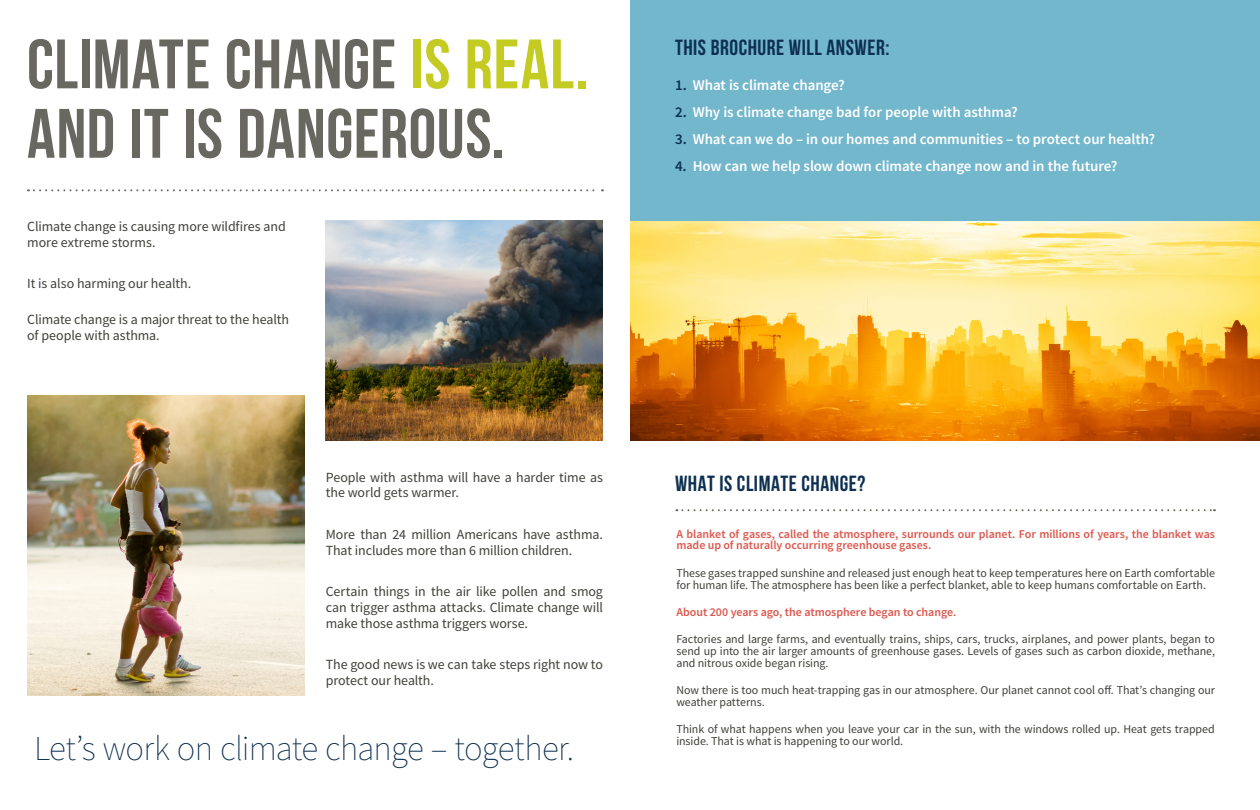
<style>
.page{position:relative;width:1260px;height:810px;background:#fff}
.page>*{position:absolute;margin:0;border:0;box-sizing:border-box;transform-origin:0 0}
.t1{font:69.8px/69.4px "Bebas Neue";letter-spacing:.01em;color:#686860}
.t2{font:200 34.9px "Source Sans Pro";letter-spacing:-.02em;color:#0e3050}
.t3{font:21.9px "Bebas Neue";letter-spacing:.025em;color:#0e3050}
.t4{font:700 21.9px "Bebas Neue";letter-spacing:.025em;color:#0e3050}
.t5{font:600 15px "Source Sans Pro";letter-spacing:-.005em;color:#fff}
.t6{font:14px/16px "Source Sans Pro";letter-spacing:-.01em;color:#3f413a}
.t7{font:12px/12px "Source Sans Pro";letter-spacing:-.005em;color:#3f413a}
.t8{font:600 12px/12px "Source Sans Pro";letter-spacing:-.005em;color:#dc574d}
.s1{color:#c4cb23}
.s2{color:#0e3050}
</style>
<div class="page">
<img style="left:630px;top:220px;width:630px;height:221px">
<svg style="left:676px;top:509px;width:539px;height:2px"></svg>
<svg style="left:28px;top:189px;width:575px;height:2px"></svg>
<img style="left:326px;top:220px;width:277px;height:221px">
<img style="left:27px;top:396px;width:277px;height:299px">
<div style="left:630px;top:0;width:630px;height:220px;background:#73b7cd"></div>
<h1 class="t1" style="left:27px;top:29px;width:563px">CLIMATE CHANGE <span class="s1">IS REAL.<br></span>AND IT IS DANGEROUS.</h1>
<p class="t6" style="left:27px;top:218px;width:260px">Climate change is causing more wildfires and more extreme storms.</p>
<p class="t6" style="left:27px;top:275px;width:165px">It is also harming our health.</p>
<p class="t6" style="left:27px;top:312px;width:263px">Climate change is a major threat to the health of people with asthma.</p>
<p class="t6" style="left:326px;top:469px;width:279px">People with asthma will have a harder time as the world gets warmer.</p>
<p class="t6" style="left:326px;top:526px;width:279px">More than 24 million Americans have asthma.<br>That includes more than 6 million children.</p>
<p class="t6" style="left:326px;top:583px;width:279px;text-align:justify">Certain things in the air like pollen and smog can trigger asthma attacks. Climate change will make those asthma triggers worse.</p>
<p class="t6" style="left:326px;top:656px;width:279px">The good news is we can take steps right now to protect our health.</p>
<h2 class="t2" style="left:34px;top:727px;width:541px">Let’s work on climate change – together.</h2>
<h3 class="t3" style="left:675px;top:35px;width:216px">THIS BROCHURE WILL ANSWER:</h3>
<p class="t5" style="left:675px;top:75px;width:171px"><span class="s2">1.</span> What is climate change?</p>
<p class="t5" style="left:675px;top:102px;width:344px"><span class="s2">2.</span> Why is climate change bad for people with asthma?</p>
<p class="t5" style="left:675px;top:129px;width:482px"><span class="s2">3.</span> What can we do – in our homes and communities – to protect our health?</p>
<p class="t5" style="left:675px;top:157px;width:444px"><span class="s2">4.</span> How can we help slow down climate change now and in the future?</p>
<h3 class="t4" style="left:675px;top:471px;width:192px">WHAT IS CLIMATE CHANGE?</h3>
<p class="t8" style="left:676px;top:527px;width:540px">A blanket of gases, called the atmosphere, surrounds our planet. For millions of years, the blanket was made up of naturally occurring greenhouse gases.</p>
<p class="t7" style="left:676px;top:567px;width:540px">These gases trapped sunshine and released just enough heat to keep temperatures here on Earth comfortable for human life. The atmosphere has been like a perfect blanket, able to keep humans comfortable on Earth.</p>
<p class="t8" style="left:676px;top:606px;width:282px">About 200 years ago, the atmosphere began to change.</p>
<p class="t7" style="left:676px;top:633px;width:540px;text-align:justify">Factories and large farms, and eventually trains, ships, cars, trucks, airplanes, and power plants, began to send up into the air larger amounts of greenhouse gases. Levels of gases such as carbon dioxide, methane, and nitrous oxide began rising.</p>
<p class="t7" style="left:676px;top:684px;width:540px">Now there is too much heat-trapping gas in our atmosphere. Our planet cannot cool off. That’s changing our weather patterns.</p>
<p class="t7" style="left:676px;top:723px;width:540px">Think of what happens when you leave your car in the sun, with the windows rolled up. Heat gets trapped inside. That is what is happening to our world.</p>
</div>
